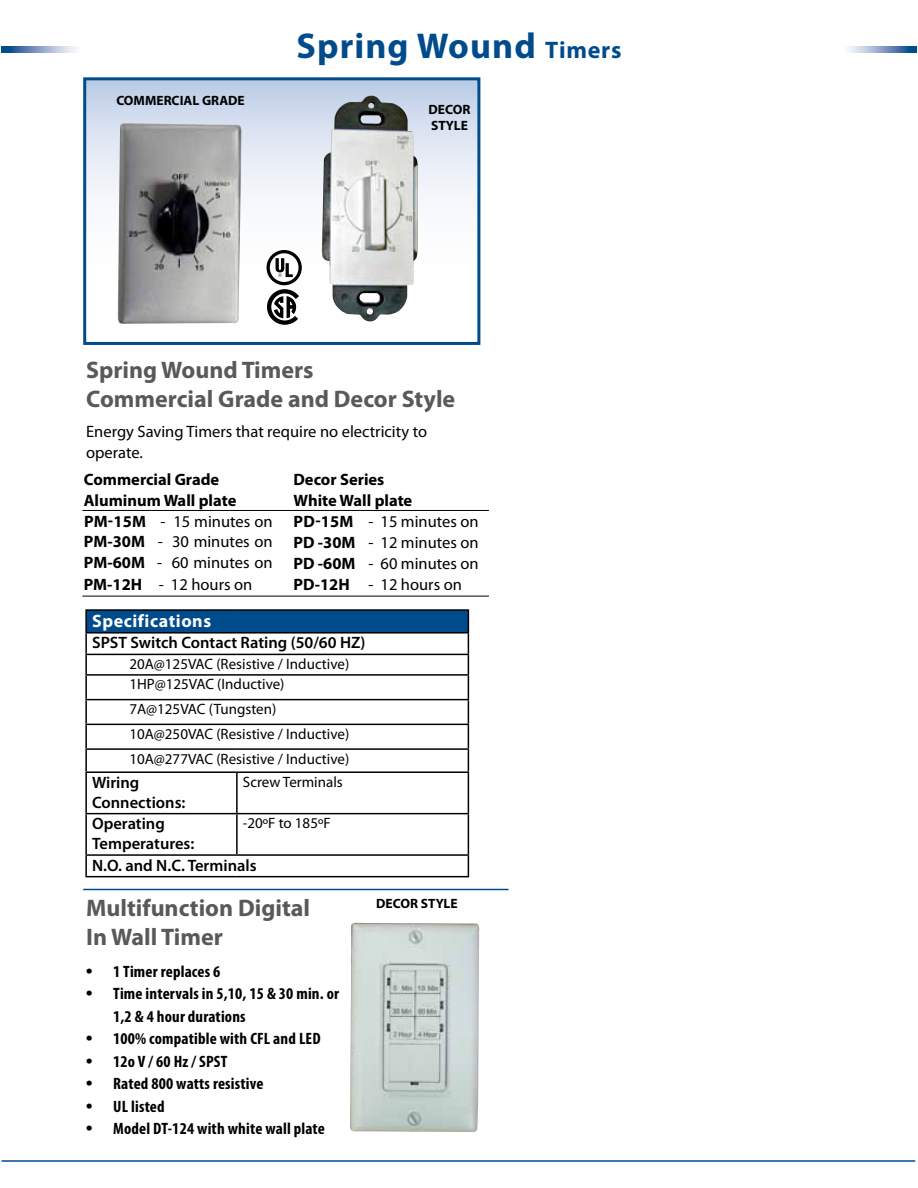
<style>
.page{position:relative;width:918px;height:1188px;background:#fff}
.page>*{position:absolute;margin:0;border:0;box-sizing:border-box;transform-origin:0 0}
.t1{font:700 36px "Myriad Pro";color:#004b8c}
.t2{font:700 24px/28.8px "Myriad Pro";color:#58595b}
.t3{font:700 18px "Myriad Pro";letter-spacing:.03em;color:#fff}
.t4{font:700 16.5px/20.9px "Myriad Pro";color:#000}
.t5{font:700 condensed 16.5px/22.5px "Myriad Pro";letter-spacing:.01em;color:#000}
.t6{font:600 16.5px/19.8px "Myriad Pro";color:#000}
.t7{font:16.5px/21px "Myriad Pro";color:#000}
.t8{font:15px/24.8px "Myriad Pro";color:#000}
.t9{font:700 13.5px/16.2px "Myriad Pro";letter-spacing:-.015em;color:#000}
.s1{font-size:24px}
.s2{font-weight:400}
.s3{font-family:"Times";font-weight:400;font-stretch:normal;font-size:18px}
</style>
<div class="page">
<hr style="left:2px;top:1160px;width:913px;height:2px;background:#004b8c">
<svg style="left:2px;top:46px;width:74px;height:7px"></svg>
<svg style="left:87px;top:81px;width:389px;height:241px"></svg>
<div style="left:83px;top:77px;width:397px;height:268px;border:3px solid #004b8c"></div>
<img style="left:118px;top:123px;width:124px;height:201px">
<img style="left:322px;top:96px;width:96px;height:225px">
<svg style="left:266px;top:250px;width:36px;height:75px"></svg>
<div style="left:86px;top:610px;width:382px;height:23px;background:#004b8c"></div>
<svg style="left:87px;top:634px;width:381px;height:242px"></svg>
<hr style="left:85px;top:609px;width:152px;height:2px;background:#000">
<hr style="left:85px;top:611px;width:2px;height:21px;background:#000">
<hr style="left:237px;top:609px;width:232px;height:2px;background:#000">
<hr style="left:85px;top:632px;width:152px;height:2px;background:#000">
<hr style="left:85px;top:634px;width:2px;height:20px;background:#000">
<hr style="left:237px;top:632px;width:232px;height:2px;background:#000">
<hr style="left:85px;top:654px;width:152px;height:1px;background:#000">
<svg style="left:85px;top:655px;width:2px;height:19px"></svg>
<hr style="left:237px;top:654px;width:232px;height:1px;background:#000">
<hr style="left:85px;top:674px;width:152px;height:2px;background:#000">
<hr style="left:85px;top:676px;width:2px;height:23px;background:#000">
<hr style="left:237px;top:674px;width:232px;height:2px;background:#000">
<hr style="left:85px;top:699px;width:152px;height:1px;background:#000">
<hr style="left:85px;top:700px;width:2px;height:24px;background:#000">
<hr style="left:237px;top:699px;width:232px;height:1px;background:#000">
<hr style="left:85px;top:724px;width:152px;height:1px;background:#000">
<hr style="left:85px;top:725px;width:2px;height:23px;background:#000">
<hr style="left:237px;top:724px;width:232px;height:1px;background:#000">
<hr style="left:85px;top:748px;width:152px;height:2px;background:#000">
<hr style="left:85px;top:750px;width:2px;height:21px;background:#000">
<hr style="left:237px;top:748px;width:232px;height:2px;background:#000">
<svg style="left:468px;top:611px;width:1px;height:160px"></svg>
<hr style="left:85px;top:771px;width:152px;height:2px;background:#000">
<hr style="left:85px;top:773px;width:2px;height:40px;background:#000">
<hr style="left:237px;top:771px;width:232px;height:2px;background:#000">
<hr style="left:236px;top:773px;width:2px;height:40px;background:#000">
<hr style="left:468px;top:773px;width:1px;height:40px;background:#000">
<hr style="left:85px;top:813px;width:152px;height:1px;background:#000">
<hr style="left:85px;top:814px;width:2px;height:40px;background:#000">
<hr style="left:237px;top:813px;width:232px;height:1px;background:#000">
<hr style="left:236px;top:814px;width:2px;height:40px;background:#000">
<hr style="left:468px;top:814px;width:1px;height:40px;background:#000">
<hr style="left:85px;top:854px;width:152px;height:2px;background:#000">
<hr style="left:85px;top:856px;width:2px;height:20px;background:#000">
<hr style="left:237px;top:854px;width:232px;height:2px;background:#000">
<svg style="left:468px;top:856px;width:1px;height:20px"></svg>
<hr style="left:85px;top:876px;width:152px;height:1px;background:#000">
<hr style="left:237px;top:876px;width:232px;height:1px;background:#000">
<hr style="left:82px;top:510px;width:407px;height:1px;background:#000">
<hr style="left:82px;top:596px;width:407px;height:1px;background:#000">
<hr style="left:83px;top:889px;width:426px;height:1px;background:#004b8c">
<img style="left:350px;top:923px;width:129px;height:209px">
<svg style="left:849px;top:46px;width:67px;height:7px"></svg>
<p class="t9" style="left:116px;top:92px;width:19px">COMMER</p>
<p class="t9" style="left:172px;top:92px;width:66px">CIAL GRADE</p>
<h1 class="t1" style="left:297px;top:23px;width:326px">spring wound <span class="s1">timers</span></h1>
<p class="t9" style="left:429px;top:101px;width:34px">DECOR<br>STYLE</p>
<h2 class="t2" style="left:86px;top:355px;width:371px">Spring Wound Timers<br>Commercial Grade and Decor Style</h2>
<p class="t7" style="left:86px;top:421px;width:342px">Energy Saving Timers that require no electricity to operate.</p>
<p class="t4" style="left:84px;top:469px;width:190px">Commercial Grade<br>Aluminum Wall plate pm-15m <span class="s2">- 15 minutes on </span>pm-30m <span class="s2">- 30 minutes on </span>pm-60m <span class="s2">- 60 minutes on </span>pm-12h <span class="s2">- 12 hours on</span></p>
<p class="t4" style="left:293px;top:469px;width:187px">Decor Series<br>White Wall plate<br>PD-15m <span class="s2">- 15 minutes on<br></span>PD -30M <span class="s2">- 12 minutes on<br></span>PD -60M <span class="s2">- 60 minutes on<br></span>PD-12H</p>
<p class="t7" style="left:368px;top:574px;width:95px">- 12 hours on</p>
<p class="t3" style="left:92px;top:609px;width:121px">Specifications</p>
<p class="t6" style="left:92px;top:633px;width:275px">SPST Switch Contact Rating (50/60 HZ)</p>
<p class="t8" style="left:129px;top:653px;width:221px;line-height:20.5px">20A@125VAC (Resistive / Inductive)<br>1HP@125VAC (Inductive)</p>
<p class="t8" style="left:129px;top:696px;width:221px">7A@125VAC (Tungsten)<br>10A@250VAC (Resistive / Inductive)<br>10A@277VAC (Resistive / Inductive)</p>
<p class="t6" style="left:92px;top:772px;width:95px">Wiring<br>Connections:</p>
<p class="t8" style="left:243px;top:769px;width:102px">Screw Terminals</p>
<p class="t6" style="left:92px;top:813px;width:104px">Operating<br>Temperatures:</p>
<p class="t8" style="left:243px;top:810px;width:89px">-20ºF to 185ºF</p>
<p class="t6" style="left:92px;top:855px;width:166px">N.O. and N.C. Terminals</p>
<h2 class="t2" style="left:86px;top:893px;width:225px">Multifunction Digital<br>In Wall Timer</h2>
<p class="t5" style="left:86px;top:959px;width:136px"><span class="s3">•</span> 1 Timer replaces 6</p>
<p class="t5" style="left:113px;top:982px;width:227px;text-indent:-27px"><span class="s3">•</span> Time intervals in 5,10, 15 &amp; 30 min. or<br>1,2 &amp; 4 hour durations</p>
<p class="t5" style="left:86px;top:1027px;width:236px"><span class="s3">•</span> 100% compatible with CFL and LED</p>
<p class="t5" style="left:86px;top:1049px;width:143px"><span class="s3">•</span> 12o V / 60 Hz / SPST</p>
<p class="t5" style="left:86px;top:1072px;width:179px"><span class="s3">•</span> Rated 800 watts resistive</p>
<p class="t5" style="left:86px;top:1094px;width:80px"><span class="s3">•</span> UL listed</p>
<p class="t5" style="left:86px;top:1117px;width:240px"><span class="s3">•</span> Model DT-124 with white wall plate</p>
<p class="t9" style="left:376px;top:895px;width:53px">DECOR STYLE</p>
</div>
